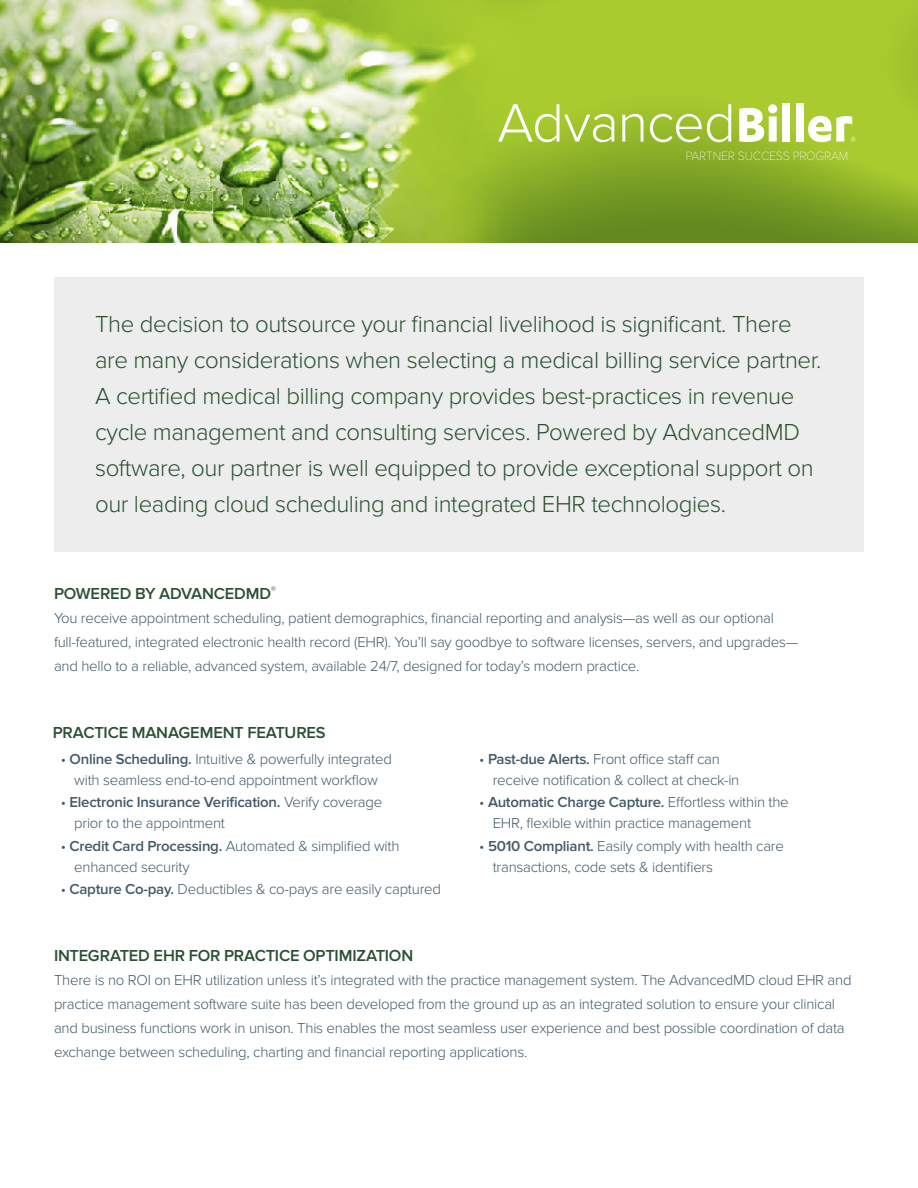
<style>
.page{position:relative;width:918px;height:1188px;background:#fff}
.page>*{position:absolute;margin:0;border:0;box-sizing:border-box;transform-origin:0 0}
.t1{font:300 24px/36px "Proxima Nova";letter-spacing:-.015em;color:#2b5134}
.t2{font:600 16.5px "Proxima Nova";letter-spacing:-.01em;color:#2b5134}
.t3{font:300 15px/21px "Proxima Nova";letter-spacing:-.015em;color:#425a69}
.t4{font:100 12.45px "Proxima Nova T";letter-spacing:-.015em;color:#fff}
.s1{font-weight:600}
</style>
<div class="page">
<div style="left:54px;top:278px;width:810px;height:274px;background:#ecedec"></div>
<img style="left:0;top:0;width:918px;height:242px">
<svg style="left:498px;top:104px;width:116px;height:38px"></svg>
<svg style="left:622px;top:114px;width:21px;height:28px"></svg>
<svg style="left:650px;top:104px;width:81px;height:38px"></svg>
<svg style="left:739px;top:104px;width:38px;height:38px"></svg>
<div style="left:782px;top:104px;width:8px;height:38px;background:#fff"></div>
<div style="left:796px;top:104px;width:8px;height:38px;background:#fff"></div>
<svg style="left:808px;top:116px;width:47px;height:26px"></svg>
<p class="t4" style="left:686px;top:149px;width:164px">PARTNER SUCCESS PROGRAM</p>
<p class="t1" style="left:95px;top:307px;width:728px">The decision to outsource your financial livelihood is significant. There are many considerations when selecting a medical billing service partner.<br>A certified medical billing company provides best-practices in revenue cycle management and consulting services. Powered by AdvancedMD software, our partner is well equipped to provide exceptional support on our leading cloud scheduling and integrated EHR technologies.</p>
<p class="t2" style="left:54px;top:584px;width:223px">POWERED BY ADVANCEDMD<sup>®</sup></p>
<p class="t3" style="left:54px;top:606px;width:746px;line-height:24px">You receive appointment scheduling, patient demographics, financial reporting and analysis—as well as our optional full-featured, integrated electronic health record (EHR). You’ll say goodbye to software licenses, servers, and upgrades— and hello to a reliable, advanced system, available 24/7, designed for today’s modern practice.</p>
<p class="t2" style="left:53px;top:723px;width:274px">PRACTICE MANAGEMENT FEATURES</p>
<p class="t3" style="left:61px;top:748px;width:333px;text-align:center">• <span class="s1">Online Scheduling.</span> Intuitive &amp; powerfully integrated with seamless end-to-end appointment workflow</p>
<p class="t3" style="left:74px;top:792px;width:310px;text-indent:-14px">• <span class="s1">Electronic Insurance Verification.</span> Verify coverage prior to the appointment</p>
<p class="t3" style="left:74px;top:835px;width:327px;text-indent:-14px">• <span class="s1">Credit Card Processing.</span> Automated &amp; simplified with enhanced security</p>
<p class="t3" style="left:61px;top:879px;width:382px">• <span class="s1">Capture Co-pay.</span> Deductibles &amp; co-pays are easily captured</p>
<p class="t3" style="left:493px;top:748px;width:248px;text-indent:-14px">• <span class="s1">Past-due Alerts.</span> Front office staff can receive notification &amp; collect at check-in</p>
<p class="t3" style="left:493px;top:792px;width:298px;text-indent:-13px">• <span class="s1">Automatic Charge Capture.</span> Effortless within the<br>EHR, flexible within practice management</p>
<p class="t3" style="left:493px;top:835px;width:293px;text-indent:-13px">• <span class="s1">5010 Compliant.</span> Easily comply with health care transactions, code sets &amp; identifiers</p>
<p class="t2" style="left:54px;top:946px;width:361px">INTEGRATED EHR FOR PRACTICE OPTIMIZATION</p>
<p class="t3" style="left:54px;top:968px;width:799px;line-height:24px">There is no ROI on EHR utilization unless it’s integrated with the practice management system. The AdvancedMD cloud EHR and practice management software suite has been developed from the ground up as an integrated solution to ensure your clinical and business functions work in unison. This enables the most seamless user experience and best possible coordination of data exchange between scheduling, charting and financial reporting applications.</p>
</div>
